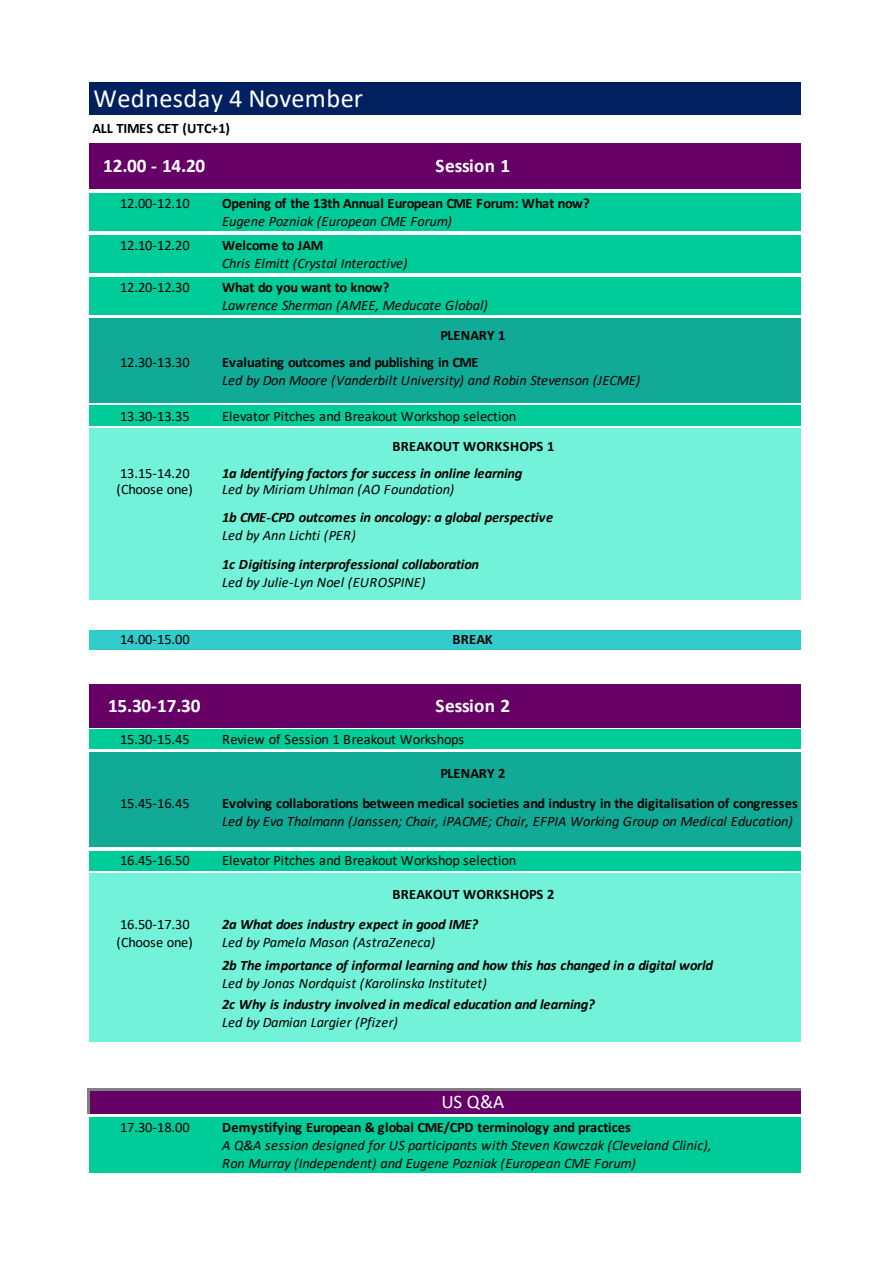
<style>
.page{position:relative;width:893px;height:1263px;background:#fff}
.page>*{position:absolute;margin:0;border:0;box-sizing:border-box;transform-origin:0 0}
.t1{font:26.4px "Calibri";letter-spacing:.02em;color:#fff}
.t2{font:700 19.2px "Calibri";letter-spacing:-.005em;color:#fff}
.t3{font:19.2px "Calibri";color:#fff}
.t4{font:italic 14.4px/18px "Calibri";letter-spacing:-.01em;color:#000}
.t5{font:italic 700 14.4px "Calibri";letter-spacing:-.015em;color:#000}
.t6{font:700 14.4px "Calibri";letter-spacing:-.005em;color:#000}
.t7{font:14.4px "Calibri";letter-spacing:-.005em;color:#000}
.t8{font:700 14.4px "Calibri";letter-spacing:-.03em;color:#000}
.t9{font:700 14.4px "Calibri";letter-spacing:.015em;color:#000}
.t10{font:italic 14.4px "Calibri";letter-spacing:.01em;color:#000}
.t11{font:14.4px "Calibri";letter-spacing:-.025em;color:#000}
</style>
<div class="page">
<div style="left:89px;top:83px;width:711px;height:32px;background:#002060"></div>
<div style="left:89px;top:143px;width:711px;height:45px;background:#606"></div>
<div style="left:89px;top:193px;width:711px;height:37px;background:#0c9"></div>
<div style="left:89px;top:235px;width:711px;height:37px;background:#0c9"></div>
<div style="left:89px;top:277px;width:711px;height:37px;background:#0c9"></div>
<div style="left:89px;top:318px;width:711px;height:84px;background:#10aa96"></div>
<div style="left:89px;top:406px;width:711px;height:20px;background:#0c9"></div>
<div style="left:89px;top:428px;width:711px;height:172px;background:#72f2d8"></div>
<div style="left:89px;top:630px;width:711px;height:19px;background:#3cc"></div>
<div style="left:89px;top:684px;width:711px;height:43px;background:#606"></div>
<div style="left:89px;top:730px;width:711px;height:19px;background:#0c9"></div>
<div style="left:89px;top:752px;width:711px;height:95px;background:#10aa96"></div>
<div style="left:89px;top:851px;width:711px;height:19px;background:#0c9"></div>
<div style="left:89px;top:874px;width:711px;height:168px;background:#72f2d8"></div>
<div style="left:89px;top:1090px;width:711px;height:24px;background:#606"></div>
<div style="left:89px;top:1117px;width:711px;height:55px;background:#0c9"></div>
<hr style="left:88px;top:1088px;width:2px;height:26px;background:#808080">
<hr style="left:90px;top:1088px;width:710px;height:3px;background:#808080">
<h1 class="t1" style="left:94px;top:82px;width:271px">Wednesday 4 November</h1>
<p class="t6" style="left:92px;top:119px;width:139px">ALL TIMES CET (UTC+1)</p>
<h2 class="t2" style="left:103px;top:153px;width:104px">12.00 - 14.20</h2>
<h2 class="t2" style="left:436px;top:153px;width:76px">Session 1</h2>
<p class="t7" style="left:120px;top:194px;width:71px">12.00-12.10</p>
<p class="t8" style="left:222px;top:194px;width:369px">Opening of the 13th Annual European CME Forum: What now?</p>
<p class="t4" style="left:222px;top:212px;width:231px">Eugene Pozniak (European CME Forum)</p>
<p class="t7" style="left:120px;top:236px;width:71px">12.10-12.20</p>
<p class="t6" style="left:222px;top:236px;width:103px">Welcome to JAM</p>
<p class="t4" style="left:222px;top:254px;width:187px">Chris Elmitt (Crystal Interactive)</p>
<p class="t7" style="left:120px;top:278px;width:71px">12.20-12.30</p>
<p class="t6" style="left:222px;top:278px;width:169px">What do you want to know?</p>
<p class="t4" style="left:222px;top:296px;width:267px">Lawrence Sherman (AMEE, Meducate Global)</p>
<p class="t6" style="left:440px;top:326px;width:66px">PLENARY 1</p>
<p class="t7" style="left:120px;top:353px;width:71px">12.30-13.30</p>
<p class="t6" style="left:222px;top:353px;width:258px">Evaluating outcomes and publishing in CME</p>
<p class="t4" style="left:222px;top:371px;width:420px">Led by Don Moore (Vanderbilt University) and Robin Stevenson (JECME)</p>
<p class="t7" style="left:120px;top:407px;width:71px">13.30-13.35</p>
<p class="t7" style="left:222px;top:407px;width:296px">Elevator Pitches and Breakout Workshop selection</p>
<p class="t9" style="left:392px;top:437px;width:164px">BREAKOUT WORKSHOPS 1</p>
<p class="t7" style="left:120px;top:464px;width:71px">13.15-14.20</p>
<p class="t5" style="left:222px;top:464px;width:302px">1a Identifying factors for success in online learning</p>
<p class="t11" style="left:116px;top:481px;width:78px">(Choose one)</p>
<p class="t4" style="left:222px;top:480px;width:234px">Led by Miriam Uhlman (AO Foundation)</p>
<p class="t5" style="left:222px;top:508px;width:333px">1b CME-CPD outcomes in oncology: a global perspective</p>
<p class="t4" style="left:222px;top:526px;width:135px">Led by Ann Lichti (PER)</p>
<p class="t5" style="left:222px;top:555px;width:259px">1c Digitising interprofessional collaboration</p>
<p class="t10" style="left:222px;top:573px;width:205px">Led by Julie-Lyn Noel (EUROSPINE)</p>
<p class="t7" style="left:120px;top:631px;width:71px">14.00-15.00</p>
<p class="t6" style="left:452px;top:631px;width:42px">BREAK</p>
<h2 class="t2" style="left:108px;top:693px;width:94px">15.30-17.30</h2>
<h2 class="t2" style="left:436px;top:693px;width:76px">Session 2</h2>
<p class="t7" style="left:120px;top:730px;width:71px">15.30-15.45</p>
<p class="t7" style="left:222px;top:730px;width:244px">Review of Session 1 Breakout Workshops</p>
<p class="t6" style="left:440px;top:764px;width:66px">PLENARY 2</p>
<p class="t7" style="left:120px;top:794px;width:71px">15.45-16.45</p>
<p class="t6" style="left:222px;top:794px;width:577px">Evolving collaborations between medical societies and industry in the digitalisation of congresses</p>
<p class="t4" style="left:222px;top:812px;width:572px">Led by Eva Thalmann (Janssen; Chair, iPACME; Chair, EFPIA Working Group on Medical Education)</p>
<p class="t7" style="left:120px;top:851px;width:71px">16.45-16.50</p>
<p class="t7" style="left:222px;top:851px;width:296px">Elevator Pitches and Breakout Workshop selection</p>
<p class="t9" style="left:392px;top:885px;width:164px">BREAKOUT WORKSHOPS 2</p>
<p class="t7" style="left:120px;top:915px;width:71px">16.50-17.30</p>
<p class="t5" style="left:222px;top:915px;width:258px">2a What does industry expect in good IME?</p>
<p class="t11" style="left:116px;top:933px;width:78px">(Choose one)</p>
<p class="t4" style="left:222px;top:933px;width:215px">Led by Pamela Mason (AstraZeneca)</p>
<p class="t5" style="left:222px;top:956px;width:493px">2b The importance of informal learning and how this has changed in a digital world</p>
<p class="t4" style="left:222px;top:974px;width:266px">Led by Jonas Nordquist (Karolinska Institutet)</p>
<p class="t5" style="left:222px;top:995px;width:374px">2c Why is industry involved in medical education and learning?</p>
<p class="t4" style="left:222px;top:1013px;width:177px">Led by Damian Largier (Pfizer)</p>
<h2 class="t3" style="left:442px;top:1089px;width:64px">US Q&amp;A</h2>
<p class="t7" style="left:120px;top:1118px;width:71px">17.30-18.00</p>
<p class="t6" style="left:222px;top:1118px;width:410px">Demystifying European &amp; global CME/CPD terminology and practices</p>
<p class="t4" style="left:222px;top:1136px;width:491px">A Q&amp;A session designed for US participants with Steven Kawczak (Cleveland Clinic),<br>Ron Murray (Independent) and Eugene Pozniak (European CME Forum)</p>
</div>
